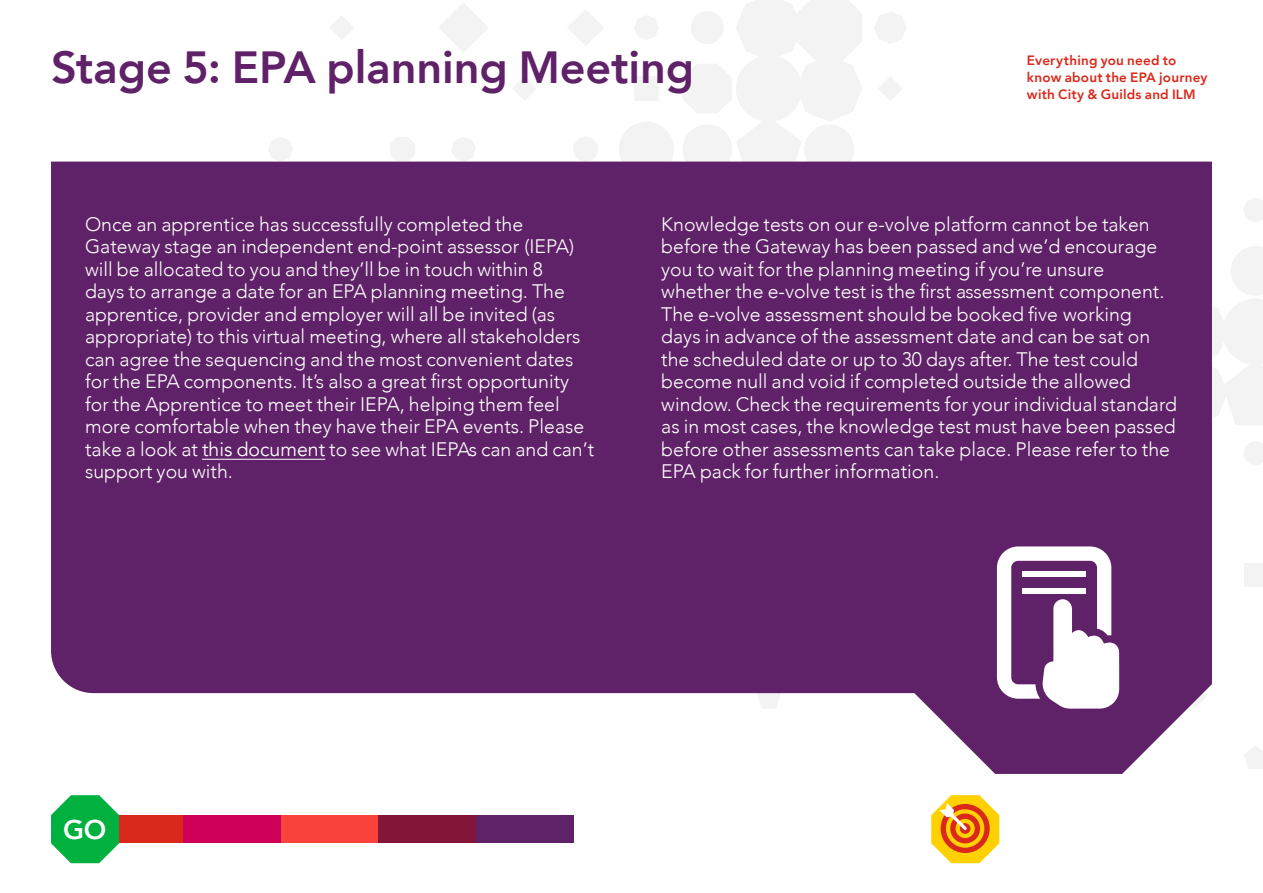
<style>
.page{position:relative;width:1263px;height:893px;background:#fff}
.page>*{position:absolute;margin:0;border:0;box-sizing:border-box;transform-origin:0 0}
.t1{font:800 45px "Avenir";color:#5f2167}
.t2{font:800 27px "Avenir";color:#fff}
.t3{font:300 19.5px/22.5px "Avenir";color:#fff}
.t4{font:800 13.5px/17.2px "Avenir";letter-spacing:.015em;color:#da291c}
.s1{font-weight:400}
</style>
<div class="page">
<svg style="left:439px;top:3px;width:49px;height:49px"></svg>
<div style="left:619px;top:122px;width:55px;height:55px;background:#f3f3f3;border-radius:50%"></div>
<svg style="left:330px;top:16px;width:24px;height:23px"></svg>
<svg style="left:390px;top:137px;width:25px;height:25px"></svg>
<div style="left:634px;top:76px;width:25px;height:25px;background:#f3f3f3"></div>
<svg style="left:451px;top:137px;width:25px;height:25px"></svg>
<svg style="left:1244px;top:746px;width:19px;height:23px"></svg>
<svg style="left:513px;top:77px;width:23px;height:23px"></svg>
<svg style="left:268px;top:137px;width:25px;height:25px"></svg>
<svg style="left:634px;top:16px;width:25px;height:24px"></svg>
<svg style="left:567px;top:9px;width:37px;height:37px"></svg>
<div style="left:573px;top:137px;width:25px;height:25px;background:#f3f3f3;border-radius:50%"></div>
<div style="left:85px;top:815px;width:98px;height:28px;background:#da291c"></div>
<div style="left:183px;top:815px;width:98px;height:28px;background:#ce0058"></div>
<div style="left:281px;top:815px;width:97px;height:28px;background:#f9423a"></div>
<div style="left:378px;top:815px;width:98px;height:28px;background:#831538"></div>
<div style="left:476px;top:815px;width:98px;height:28px;background:#5f2167"></div>
<svg style="left:930px;top:709px;width:257px;height:65px;fill:#5f2167"></svg>
<div style="left:51px;top:162px;width:631px;height:531px;background:#5f2167"></div>
<hr style="left:202px;top:459px;width:123px;height:1px;background:#fff">
<svg style="left:682px;top:0;width:581px;height:709px"></svg>
<div style="left:1022px;top:571px;width:64px;height:6px;background:#fff"></div>
<div style="left:1022px;top:588px;width:64px;height:5px;background:#fff"></div>
<svg style="left:51px;top:795px;width:68px;height:68px"></svg>
<svg style="left:931px;top:795px;width:68px;height:68px"></svg>
<h1 class="t1" style="left:51px;top:32px;width:645px">Stage 5: EPA planning Meeting</h1>
<p class="t4" style="left:1027px;top:51px;width:182px">Everything you need to know about the EPA journey with City &amp; Guilds and ILM</p>
<p class="t3" style="left:85px;top:213px;width:511px">Once an apprentice has successfully completed the Gateway stage an independent end-point assessor (IEPA) will be allocated to you and they’ll be in touch within 8<br>days to arrange a date for an EPA planning meeting. The apprentice, provider and employer will all be invited (as appropriate) to this virtual meeting, where all stakeholders can agree the sequencing and the most convenient dates for the EPA components. It’s also a great first opportunity for the Apprentice to meet their IEPA, helping them feel more comfortable when they have their EPA events. Please take a look at <span class="s1">this document</span> to see what IEPAs can and can’t support you with.</p>
<p class="t3" style="left:661px;top:213px;width:517px">Knowledge tests on our e-volve platform cannot be taken before the Gateway has been passed and we’d encourage you to wait for the planning meeting if you’re unsure whether the e-volve test is the first assessment component.<br>The e-volve assessment should be booked five working<br>days in advance of the assessment date and can be sat on the scheduled date or up to 30 days after. The test could become null and void if completed outside the allowed window. Check the requirements for your individual standard as in most cases, the knowledge test must have been passed before other assessments can take place. Please refer to the EPA pack for further information.</p>
<h2 class="t2" style="left:63px;top:808px;width:45px">GO</h2>
</div>
